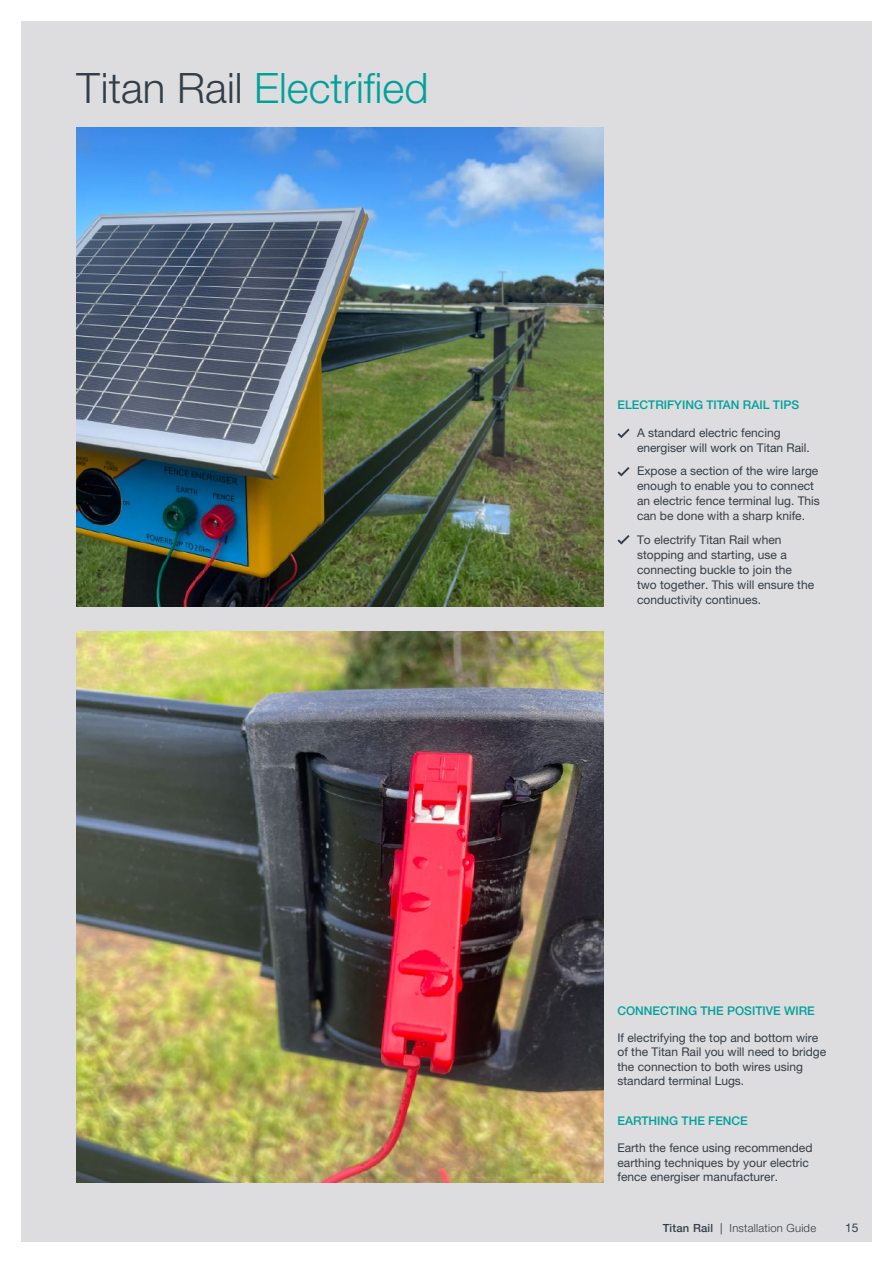
<style>
.page{position:relative;width:893px;height:1263px;background:#fff}
.page>*{position:absolute;margin:0;border:0;box-sizing:border-box;transform-origin:0 0}
.t1{font:300 42px "Helvetica Neue LT Pro";color:#00a19b}
.t2{font:12px/15px "Helvetica Neue LT Pro";color:#343e48}
.t3{font:500 12px "Helvetica Neue LT Pro";color:#00a19b}
.t4{font:300 11.25px "Helvetica Neue LT Pro";letter-spacing:.02em;color:#343e48}
.s1{color:#343e48}
.s2{font-weight:500}
.s3{font-weight:400}
</style>
<div class="page">
<div style="left:21px;top:21px;width:851px;height:1221px;background:#dddcde"></div>
<img style="left:77px;top:127px;width:527px;height:480px">
<img style="left:77px;top:631px;width:527px;height:551px">
<svg style="left:617px;top:429px;width:12px;height:9px"></svg>
<svg style="left:617px;top:467px;width:12px;height:9px"></svg>
<svg style="left:617px;top:535px;width:12px;height:9px"></svg>
<h1 class="t1" style="left:77px;top:63px;width:353px"><span class="s1">Titan Rail</span> Electrified</h1>
<p class="t3" style="left:617px;top:398px;width:183px">ELECTRIFYING TITAN RAIL TIPS</p>
<p class="t2" style="left:637px;top:425px;width:174px">A standard electric fencing energiser will work on Titan Rail.</p>
<p class="t2" style="left:637px;top:463px;width:184px">Expose a section of the wire large enough to enable you to connect an electric fence terminal lug. This can be done with a sharp knife.</p>
<p class="t2" style="left:637px;top:532px;width:179px">To electrify Titan Rail when stopping and starting, use a connecting buckle to join the two together. This will ensure the conductivity continues.</p>
<p class="t3" style="left:617px;top:1003px;width:199px">CONNECTING THE POSITIVE WIRE</p>
<p class="t2" style="left:617px;top:1030px;width:210px;line-height:14.4px">If electrifying the top and bottom wire of the Titan Rail you will need to bridge the connection to both wires using standard terminal Lugs.</p>
<p class="t3" style="left:617px;top:1113px;width:132px">EARTHING THE FENCE</p>
<p class="t2" style="left:617px;top:1140px;width:196px;line-height:14.4px">Earth the fence using recommended earthing techniques by your electric fence energiser manufacturer.</p>
<p class="t4" style="left:663px;top:1221px;width:155px"><span class="s2">Titan Rail</span> <span class="s3">|</span> Installation Guide</p>
<p class="t2" style="left:845px;top:1220px;width:15px">15</p>
</div>
